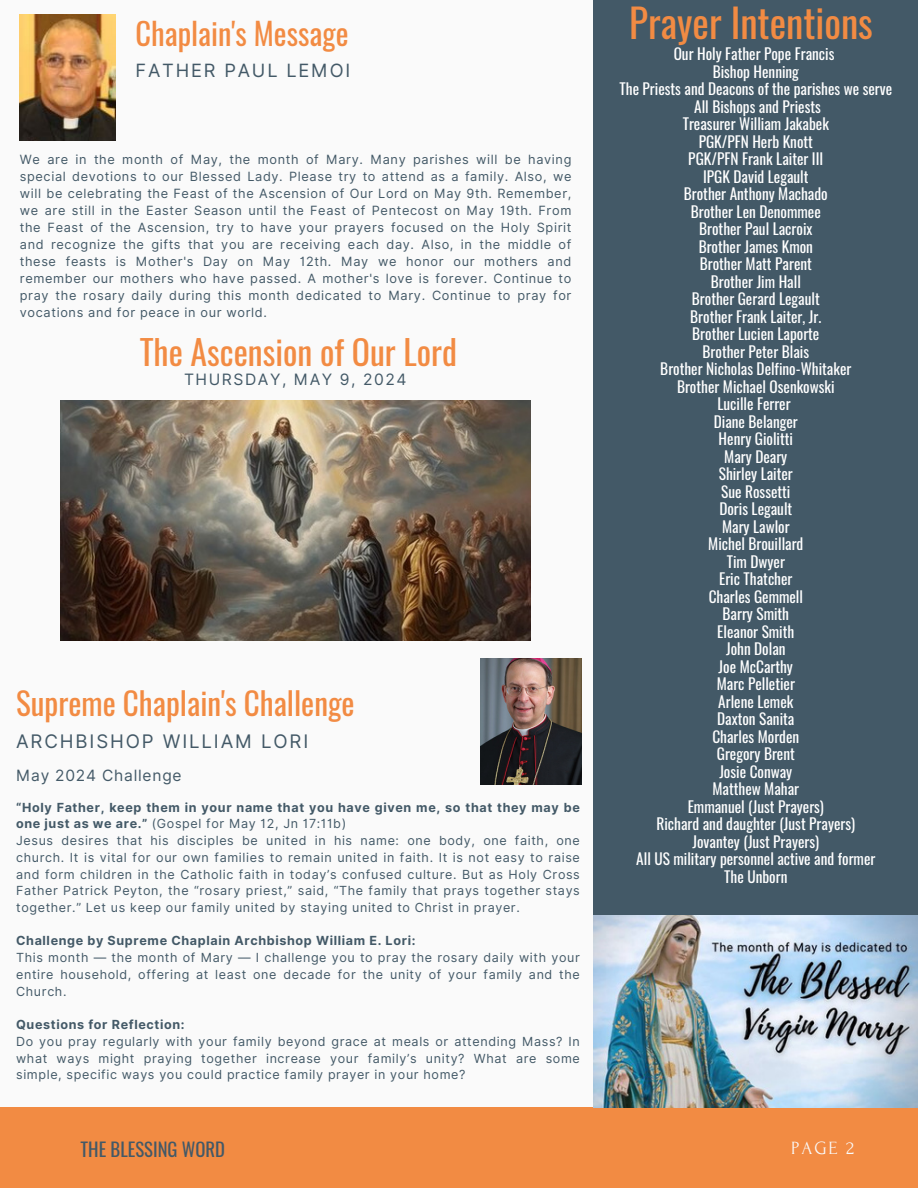
<style>
.page{position:relative;width:918px;height:1188px;background:#fafafa}
.page>*{position:absolute;margin:0;border:0;box-sizing:border-box;transform-origin:0 0}
.t1{font:39.15px "Oswald";color:#f28b43}
.t2{font:33.75px "Oswald";color:#f28b43}
.t3{font:31.2px "Oswald";color:#f28b43}
.t4{font:30.45px "Oswald";color:#f28b43}
.t5{font:18.75px "Inter";letter-spacing:.1em;color:#435967}
.t6{font:18.6px "Oswald";color:#435967}
.t7{font:18.6px "Forum";color:#fafafa}
.t8{font:18.3px "Inter";letter-spacing:.1em;color:#435967}
.t9{font:15.6px "Inter";letter-spacing:.1em;color:#435967}
.t10{font:15.6px "Inter";letter-spacing:.05em;color:#435967}
.t11{font:15.3px/17.5px "Oswald";color:#fff;text-align:center}
.t12{font:12.75px/17px "Inter";letter-spacing:.05em;color:#435967;text-align:justify}
.t13{font:12.6px/16.8px "Inter";letter-spacing:.05em;color:#435967;text-align:justify}
.t14{font:700 12.6px/16.8px "Inter";letter-spacing:.05em;color:#435967}
.s1{font-weight:400}
</style>
<div class="page">
<div style="left:594px;top:0;width:324px;height:916px;background:#435967"></div>
<div style="left:0;top:1107px;width:918px;height:81px;background:#f28b43"></div>
<img style="left:594px;top:915px;width:324px;height:193px">
<img style="left:20px;top:15px;width:95px;height:126px">
<img style="left:481px;top:659px;width:100px;height:126px">
<img style="left:60px;top:401px;width:470px;height:239px">
<h4 class="t4" style="left:135px;top:9px;width:215px">Chaplain's Message</h4>
<h2 class="t8" style="left:135px;top:59px;width:216px">FATHER PAUL LEMOI</h2>
<h2 class="t12" style="left:20px;top:151px;width:553px">We are in the month of May, the month of Mary. Many parishes will be having special devotions to our Blessed Lady. Please try to attend as a family. Also, we will be celebrating the Feast of the Ascension of Our Lord on May 9th. Remember, we are still in the Easter Season until the Feast of Pentecost on May 19th. From the Feast of the Ascension, try to have your prayers focused on the Holy Spirit and recognize the gifts that you are receiving each day. Also, in the middle of these feasts is Mother's Day on May 12th. May we honor our mothers and remember our mothers who have passed. A mother's love is forever. Continue to pray the rosary daily during this month dedicated to Mary. Continue to pray for vocations and for peace in our world.</h2>
<h3 class="t2" style="left:140px;top:326px;width:319px">The Ascension of Our Lord</h3>
<h3 class="t9" style="left:184px;top:370px;width:224px">THURSDAY, MAY 9, 2024</h3>
<p class="t3" style="left:16px;top:679px;width:340px">Supreme Chaplain's Challenge</p>
<h1 class="t5" style="left:16px;top:730px;width:294px">ARCHBISHOP WILLIAM LORI</h1>
<h5 class="t10" style="left:16px;top:766px;width:167px">May 2024 Challenge</h5>
<h5 class="t14" style="left:16px;top:799px;width:565px">“Holy Father, keep them in your name that you have given me, so that they may be one just as we are.” <span class="s1">(Gospel for May 12, Jn 17:11b)</span></h5>
<p class="t13" style="left:16px;top:832px;width:565px">Jesus desires that his disciples be united in his name: one body, one faith, one church. It is vital for our own families to remain united in faith. It is not easy to raise and form children in the Catholic faith in today’s confused culture. But as Holy Cross Father Patrick Peyton, the “rosary priest,” said, “The family that prays together stays together.” Let us keep our family united by staying united to Christ in prayer.</p>
<p class="t14" style="left:16px;top:933px;width:401px">Challenge by Supreme Chaplain Archbishop William E. Lori:</p>
<p class="t13" style="left:16px;top:949px;width:565px">This month — the month of Mary — I challenge you to pray the rosary daily with your entire household, offering at least one decade for the unity of your family and the Church.</p>
<p class="t14" style="left:16px;top:1016px;width:170px">Questions for Reflection:</p>
<p class="t13" style="left:16px;top:1033px;width:565px">Do you pray regularly with your family beyond grace at meals or attending Mass? In what ways might praying together increase your family’s unity? What are some simple, specific ways you could practice family prayer in your home?</p>
<h3 class="t1" style="left:629px;top:-7px;width:245px">Prayer Intentions</h3>
<p class="t11" style="left:620px;top:45px;width:274px">Our Holy Father Pope Francis<br>Bishop Henning<br>The Priests and Deacons of the parishes we serve<br>All Bishops and Priests<br>Treasurer William Jakabek<br>PGK/PFN Herb Knott<br>PGK/PFN Frank Laiter III<br>IPGK David Legault<br>Brother Anthony Machado<br>Brother Len Denommee<br>Brother Paul Lacroix<br>Brother James Kmon<br>Brother Matt Parent<br>Brother Jim Hall<br>Brother Gerard Legault<br>Brother Frank Laiter, Jr.<br>Brother Lucien Laporte<br>Brother Peter Blais<br>Brother Nicholas Delfino-Whitaker<br>Brother Michael Osenkowski<br>Lucille Ferrer<br>Diane Belanger<br>Henry Giolitti<br>Mary Deary<br>Shirley Laiter<br>Sue Rossetti<br>Doris Legault<br>Mary Lawlor<br>Michel Brouillard<br>Tim Dwyer<br>Eric Thatcher<br>Charles Gemmell<br>Barry Smith<br>Eleanor Smith<br>John Dolan<br>Joe McCarthy<br>Marc Pelletier<br>Arlene Lemek<br>Daxton Sanita<br>Charles Morden<br>Gregory Brent<br>Josie Conway<br>Matthew Mahar<br>Emmanuel (Just Prayers)<br>Richard and daughter (Just Prayers)<br>Jovantey (Just Prayers)<br>All US military personnel active and former<br>The Unborn</p>
<p class="t6" style="left:81px;top:1135px;width:146px">THE BLESSING WORD</p>
<h2 class="t7" style="left:791px;top:1138px;width:64px">PAGE 2</h2>
</div>
